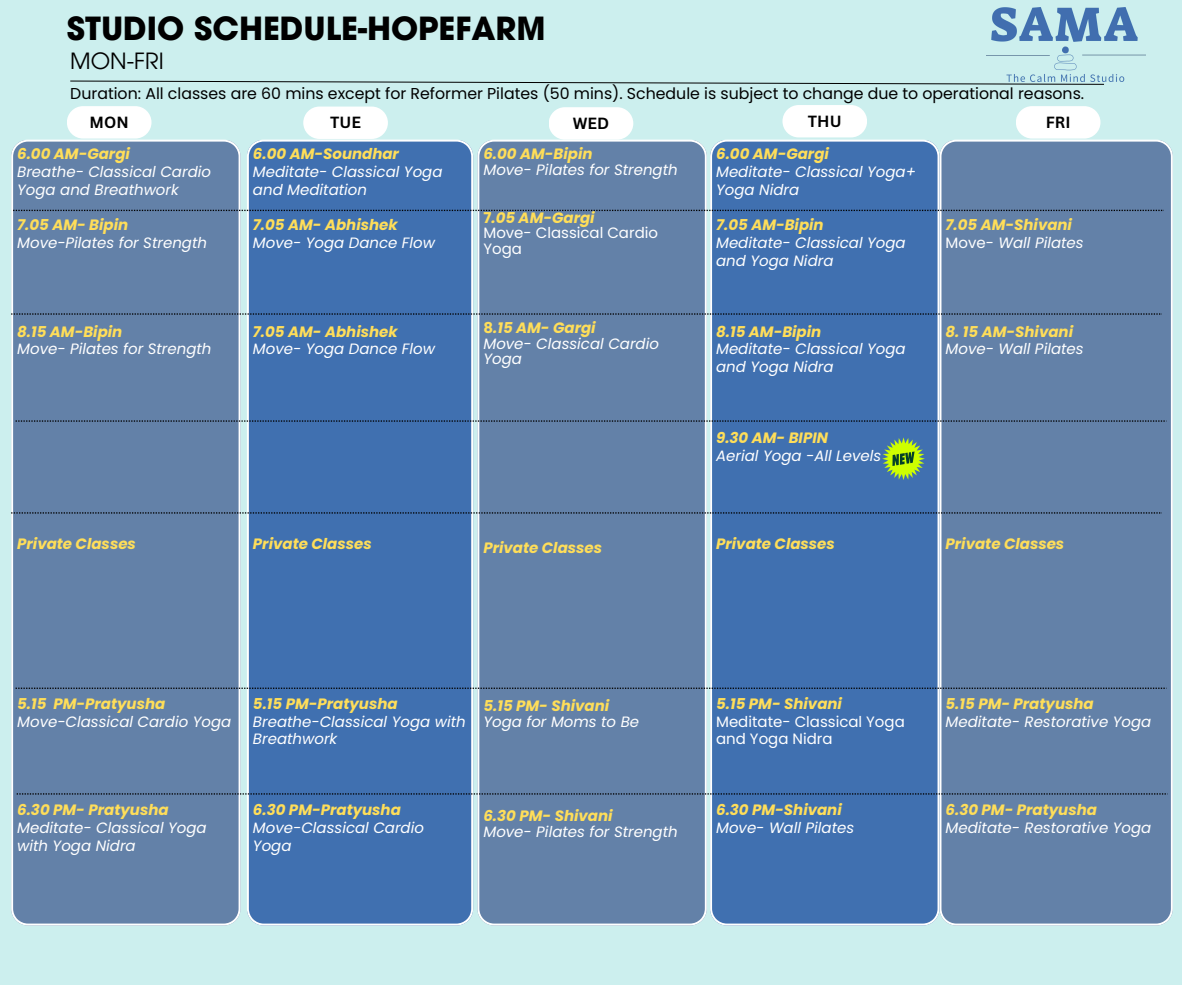
<style>
.page{position:relative;width:1182px;height:985px;background:#fff}
.page>*{position:absolute;margin:0;border:0;box-sizing:border-box;transform-origin:0 0}
.t1{font:700 31.85px "ITC Avant Garde Pro";color:#000}
.t2{font:22.4px "ITC Avant Garde Pro";color:#000}
.t3{font:15.75px "Poppins";color:#000}
.t4{font:700 15.75px "Canva Sans";color:#000}
.t5{font:italic 14.96px/17.7px "Poppins";color:#fff}
.t6{font:italic 700 14.96px "Poppins";color:#ffde59}
.t7{font:14.96px/15.8px "Poppins";color:#fff}
.s1{font-style:normal}
</style>
<div class="page">
<div style="left:0;top:0;width:1181px;height:984px;background:#ccefee"></div>
<img style="left:986px;top:7px;width:159px;height:74px">
<div style="left:11px;top:140px;width:229px;height:785px;background:#6381a8"></div>
<div style="left:247px;top:140px;width:226px;height:785px;background:#4070b0"></div>
<div style="left:477px;top:140px;width:229px;height:785px;background:#6381a8"></div>
<div style="left:710px;top:140px;width:229px;height:785px;background:#4070b0"></div>
<div style="left:67px;top:106px;width:84px;height:32px;background:#fff;border-radius:16px"></div>
<svg style="left:70px;top:80px;width:1034px;height:5px"></svg>
<div style="left:939px;top:140px;width:233px;height:785px;background:#6381a8"></div>
<svg style="left:16px;top:687px;width:1150px;height:1px"></svg>
<svg style="left:13px;top:210px;width:1150px;height:1px"></svg>
<svg style="left:11px;top:313px;width:1150px;height:1px"></svg>
<svg style="left:16px;top:420px;width:1150px;height:1px"></svg>
<svg style="left:11px;top:512px;width:1150px;height:1px"></svg>
<svg style="left:17px;top:793px;width:1150px;height:1px"></svg>
<div style="left:303px;top:106px;width:85px;height:33px;background:#fff;border-radius:16px"></div>
<div style="left:548px;top:107px;width:85px;height:33px;background:#fff;border-radius:16px"></div>
<div style="left:782px;top:105px;width:85px;height:32px;background:#fff;border-radius:16px"></div>
<div style="left:1015px;top:106px;width:85px;height:32px;background:#fff;border-radius:16px"></div>
<svg style="left:882px;top:437px;width:42px;height:43px;background:#7cae4f"></svg>
<h1 class="t1" style="left:67px;top:16px;width:480px">STUDIO SCHEDULE-HOPEFARM</h1>
<h2 class="t2" style="left:70px;top:53px;width:95px">MON-FRI</h2>
<p class="t3" style="left:70px;top:82px;width:1015px">Duration: All classes are 60 mins except for Reformer Pilates (50 mins). Schedule is subject to change due to operational reasons.</p>
<p class="t4" style="left:90px;top:111px;width:41px">MON</p>
<p class="t4" style="left:330px;top:111px;width:32px">TUE</p>
<h4 class="t4" style="left:572px;top:112px;width:38px">WED</h4>
<p class="t4" style="left:807px;top:110px;width:35px">THU</p>
<p class="t4" style="left:1045px;top:111px;width:26px">FRI</p>
<p class="t6" style="left:17px;top:144px;width:114px">6.00 AM-Gargi</p>
<h3 class="t5" style="left:17px;top:163px;width:195px">Breathe- Classical Cardio<br>Yoga and Breathwork</h3>
<h3 class="t6" style="left:17px;top:214px;width:112px">7.05 AM- Bipin</h3>
<h3 class="t5" style="left:17px;top:234px;width:191px">Move-Pilates for Strength</h3>
<p class="t6" style="left:253px;top:144px;width:147px">6.00 AM-Soundhar</p>
<h4 class="t5" style="left:253px;top:163px;width:191px">Meditate- Classical Yoga and Meditation</h4>
<p class="t6" style="left:253px;top:214px;width:146px">7.05 AM- Abhishek</p>
<p class="t5" style="left:253px;top:234px;width:183px">Move- Yoga Dance Flow</p>
<p class="t6" style="left:483px;top:144px;width:111px">6.00 AM-Bipin</p>
<h4 class="t5" style="left:483px;top:161px;width:196px">Move- Pilates for Strength</h4>
<p class="t6" style="left:483px;top:207px;width:113px"><span class="s1">7</span>.05 AM-Gargi</p>
<p class="t7" style="left:483px;top:225px;width:176px">Move- Classical Cardio<br>Yoga</p>
<p class="t6" style="left:716px;top:144px;width:114px">6.00 AM-Gargi</p>
<h4 class="t5" style="left:716px;top:163px;width:201px">Meditate- Classical Yoga+<br>Yoga Nidra</h4>
<p class="t6" style="left:716px;top:214px;width:109px">7.05 AM-Bipin</p>
<p class="t5" style="left:716px;top:234px;width:191px">Meditate- Classical Yoga and Yoga Nidra</p>
<h4 class="t6" style="left:945px;top:214px;width:128px">7.05 AM-Shivani</h4>
<p class="t5" style="left:945px;top:234px;width:140px"><span class="s1">Move-</span> Wall Pilates</p>
<h3 class="t6" style="left:17px;top:321px;width:107px">8.15 AM-Bipin</h3>
<h3 class="t5" style="left:17px;top:340px;width:196px">Move- Pilates for Strength</h3>
<p class="t6" style="left:253px;top:321px;width:146px">7.05 AM- Abhishek</p>
<p class="t5" style="left:253px;top:340px;width:183px">Move- Yoga Dance Flow</p>
<p class="t6" style="left:483px;top:317px;width:114px"><span class="s1">8</span>.15 AM- Gargi</p>
<p class="t5" style="left:483px;top:335px;width:177px;line-height:15.8px">Move- Classical Cardio<br>Yoga</p>
<p class="t6" style="left:716px;top:321px;width:107px">8.15 AM-Bipin</p>
<p class="t5" style="left:716px;top:340px;width:191px">Meditate- Classical Yoga and Yoga Nidra</p>
<p class="t6" style="left:945px;top:321px;width:129px">8. 15 AM-Shivani</p>
<p class="t5" style="left:945px;top:340px;width:140px">Move- Wall Pilates</p>
<p class="t6" style="left:716px;top:427px;width:113px">9.30 AM- BIPIN</p>
<p class="t5" style="left:716px;top:446px;width:166px">Aerial Yoga -All Levels</p>
<p class="t6" style="left:17px;top:533px;width:120px">Private Classes</p>
<p class="t6" style="left:253px;top:533px;width:120px">Private Classes</p>
<p class="t6" style="left:483px;top:537px;width:120px">Private Classes</p>
<p class="t6" style="left:716px;top:533px;width:120px">Private Classes</p>
<p class="t6" style="left:945px;top:533px;width:120px">Private Classes</p>
<p class="t6" style="left:17px;top:693px;width:150px">5.15 PM-Pratyusha</p>
<p class="t5" style="left:17px;top:712px;width:215px">Move-Classical Cardio Yoga</p>
<p class="t6" style="left:253px;top:693px;width:146px">5.15 PM-Pratyusha</p>
<p class="t5" style="left:253px;top:712px;width:214px">Breathe-Classical Yoga with<br>Breathwork</p>
<p class="t6" style="left:483px;top:695px;width:127px">5.15 PM- Shivani</p>
<p class="t5" style="left:483px;top:712px;width:157px">Yoga for Moms to Be</p>
<p class="t6" style="left:17px;top:799px;width:153px">6.30 PM- Pratyusha</p>
<p class="t5" style="left:17px;top:818px;width:191px">Meditate- Classical Yoga with Yoga Nidra</p>
<p class="t6" style="left:253px;top:799px;width:149px">6.30 PM-Pratyusha</p>
<p class="t5" style="left:253px;top:818px;width:172px">Move-Classical Cardio<br>Yoga</p>
<p class="t6" style="left:483px;top:805px;width:131px">6.30 PM- Shivani</p>
<p class="t5" style="left:483px;top:823px;width:196px">Move- Pilates for Strength</p>
<p class="t6" style="left:716px;top:693px;width:127px">5.15 PM- Shivani</p>
<p class="t7" style="left:716px;top:712px;width:190px;line-height:17.7px">Meditate- Classical Yoga and Yoga Nidra</p>
<p class="t6" style="left:716px;top:799px;width:127px">6.30 PM-Shivani</p>
<p class="t5" style="left:716px;top:818px;width:140px">Move- Wall Pilates</p>
<p class="t6" style="left:945px;top:693px;width:150px">5.15 PM- Pratyusha</p>
<p class="t5" style="left:945px;top:712px;width:207px">Meditate- Restorative Yoga</p>
<p class="t6" style="left:945px;top:799px;width:153px">6.30 PM- Pratyusha</p>
<p class="t5" style="left:945px;top:818px;width:207px">Meditate- Restorative Yoga</p>
</div>
